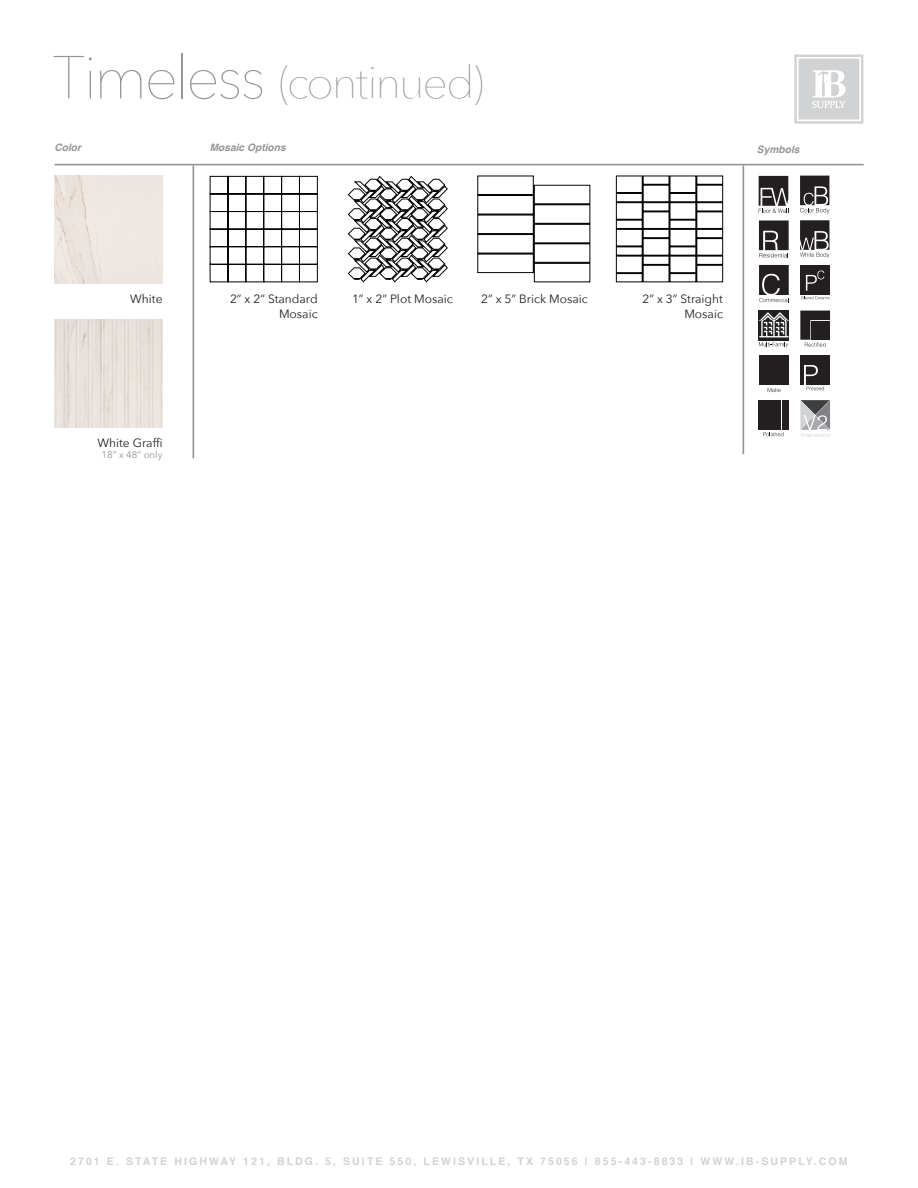
<style>
.page{position:relative;width:918px;height:1188px;background:#fff}
.page>*{position:absolute;margin:0;border:0;box-sizing:border-box;transform-origin:0 0}
.t1{font:200 45px "Avenir Next";letter-spacing:-.045em;color:#939698}
.COLOR_NAME{font:12px/14.4px "Avenir Next";color:#231f20;text-align:right}
.t2{font:700 10.5px "Helvetica";letter-spacing:.2em;color:#d1d2d4}
.t3{font:italic 700 10.2px "Helvetica";color:#939598}
.COLOR_NAME-2{font:9.75px "Avenir Next";color:#939698}
.s1{font-size:60px}
</style>
<div class="page">
<svg style="left:794px;top:55px;width:69px;height:69px"></svg>
<hr style="left:743px;top:165px;width:1px;height:289px;background:#939598">
<hr style="left:193px;top:165px;width:1px;height:293px;background:#939598">
<hr style="left:55px;top:164px;width:809px;height:1px;background:#939598">
<img style="left:55px;top:176px;width:108px;height:108px">
<img style="left:55px;top:319px;width:108px;height:108px">
<svg style="left:800px;top:311px;width:30px;height:36px"></svg>
<svg style="left:759px;top:220px;width:30px;height:37px"></svg>
<svg style="left:759px;top:265px;width:30px;height:37px"></svg>
<svg style="left:759px;top:342px;width:29px;height:5px"></svg>
<img style="left:759px;top:310px;width:30px;height:31px">
<div style="left:759px;top:355px;width:30px;height:30px;background:#231f20"></div>
<svg style="left:768px;top:388px;width:13px;height:4px"></svg>
<svg style="left:759px;top:176px;width:30px;height:37px"></svg>
<svg style="left:800px;top:400px;width:30px;height:37px"></svg>
<svg style="left:800px;top:176px;width:29px;height:38px"></svg>
<div style="left:800px;top:265px;width:30px;height:30px;background:#231f20"></div>
<svg style="left:801px;top:271px;width:29px;height:28px"></svg>
<svg style="left:800px;top:220px;width:29px;height:38px"></svg>
<div style="left:800px;top:355px;width:30px;height:30px;background:#231f20"></div>
<svg style="left:804px;top:365px;width:20px;height:25px"></svg>
<svg style="left:763px;top:400px;width:20px;height:36px"></svg>
<hr style="left:784px;top:400px;width:4px;height:29px;background:#231f20">
<div style="left:759px;top:400px;width:22px;height:29px;background:#231f20"></div>
<svg style="left:209px;top:176px;width:109px;height:107px"></svg>
<svg style="left:347px;top:176px;width:101px;height:107px"></svg>
<svg style="left:477px;top:175px;width:114px;height:108px"></svg>
<svg style="left:616px;top:175px;width:107px;height:108px"></svg>
<p class="t1" style="left:53px;top:45px;width:435px"><span class="s1">Timeless</span> (continued)</p>
<p class="t3" style="left:55px;top:139px;width:28px">Color</p>
<p class="t3" style="left:210px;top:139px;width:78px">Mosaic Options</p>
<p class="t3" style="left:757px;top:141px;width:44px">Symbols</p>
<p class="COLOR_NAME" style="left:130px;top:292px;width:34px">White</p>
<p class="COLOR_NAME" style="left:97px;top:435px;width:67px">White Graffi</p>
<p class="COLOR_NAME-2" style="left:102px;top:447px;width:63px">18” x 48” only</p>
<p class="COLOR_NAME" style="left:230px;top:292px;width:89px">2” x 2” Standard<br>Mosaic</p>
<p class="COLOR_NAME" style="left:481px;top:292px;width:108px">2” x 5” Brick Mosaic</p>
<p class="COLOR_NAME" style="left:643px;top:292px;width:82px">2” x 3” Straight<br>Mosaic</p>
<p class="COLOR_NAME" style="left:352px;top:292px;width:102px">1” x 2” Plot Mosaic</p>
<p class="t2" style="left:70px;top:1152px;width:779px">2701 E. STATE HIGHWAY 121, BLDG. 5, SUITE 550, LEWISVILLE, TX 75056 | 855-443-8833 | WWW.IB-SUPPLY.COM</p>
</div>
